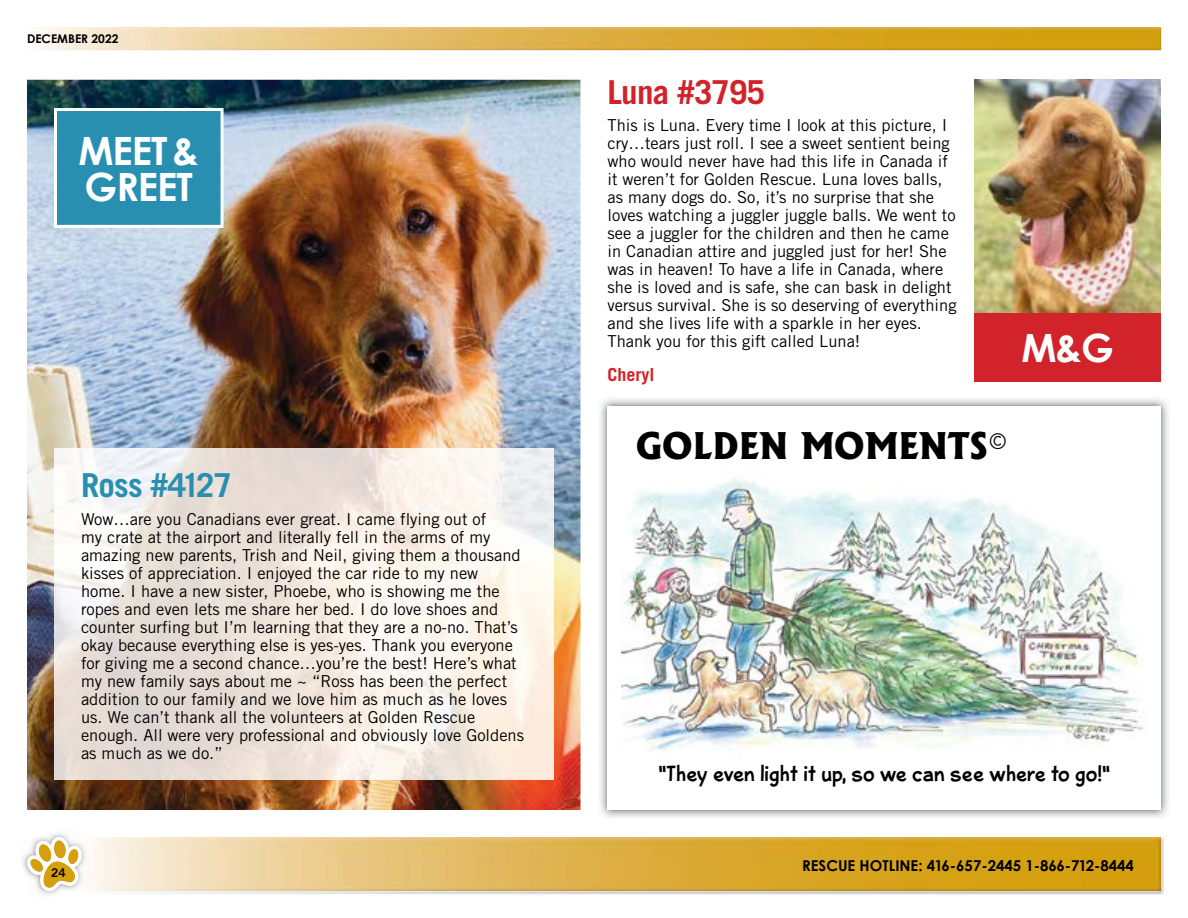
<style>
.page{position:relative;width:1188px;height:918px;background:#fff}
.page>*{position:absolute;margin:0;border:0;box-sizing:border-box;transform-origin:0 0}
.t1{font:700 39px/36px "Century Gothic";letter-spacing:-.025em;color:#fff}
.t2{font:800 35.1px "Albertus";color:#000}
.t3{font:700 33px "Trade Gothic LT Std";letter-spacing:-.025em;color:#298fb1}
.t4{font:700 33px "Trade Gothic LT Std";letter-spacing:-.025em;color:#d2232a}
.t5{font:21px "Bleeker";letter-spacing:.04em;color:#000}
.t6{font:700 18px "Trade Gothic LT Std";color:#d2232a}
.t7{font:16.5px/18px "Trade Gothic LT Std";color:#000}
.t8{font:700 15px "Century Gothic";color:#000}
.t9{font:700 12px "Century Gothic";color:#000}
.t10{font:12px "Trade Gothic LT Std Bd 2";color:#000}
</style>
<div class="page">
<img style="left:37px;top:49px;width:1125px;height:2px">
<img style="left:38px;top:27px;width:1123px;height:22px">
<img style="left:42px;top:835px;width:33px;height:1px">
<img style="left:96px;top:836px;width:1068px;height:56px">
<img style="left:25px;top:836px;width:45px;height:41px">
<img style="left:96px;top:837px;width:1065px;height:54px">
<img style="left:82px;top:837px;width:14px;height:54px">
<img style="left:27px;top:837px;width:55px;height:54px">
<img style="left:30px;top:840px;width:49px;height:48px">
<img style="left:600px;top:399px;width:568px;height:419px">
<div style="left:608px;top:406px;width:553px;height:404px;background:#fff"></div>
<img style="left:621px;top:478px;width:523px;height:272px">
<img style="left:27px;top:80px;width:553px;height:730px">
<svg style="left:54px;top:108px;width:170px;height:120px;background:#3997b7"></svg>
<img style="left:54px;top:448px;width:500px;height:332px">
<img style="left:974px;top:80px;width:187px;height:233px">
<div style="left:974px;top:313px;width:187px;height:69px;background:#d2232a"></div>
<p class="t9" style="left:27px;top:31px;width:93px">DECEMBER 2022</p>
<h1 class="t1" style="left:78px;top:132px;width:122px">MEET &amp;<br>GREET</h1>
<h3 class="t3" style="left:81px;top:465px;width:153px">Ross #4127</h3>
<p class="t7" style="left:81px;top:510px;width:445px">Wow…are you Canadians ever great. I came flying out of<br>my crate at the airport and literally fell in the arms of my amazing new parents, Trish and Neil, giving them a thousand kisses of appreciation. I enjoyed the car ride to my new home. I have a new sister, Phoebe, who is showing me the ropes and even lets me share her bed. I do love shoes and counter surfing but I’m learning that they are a no-no. That’s okay because everything else is yes-yes. Thank you everyone for giving me a second chance…you’re the best! Here’s what my new family says about me ~ “Ross has been the perfect addition to our family and we love him as much as he loves us. We can’t thank all the volunteers at Golden Rescue enough. All were very professional and obviously love Goldens as much as we do.”</p>
<p class="t10" style="left:51px;top:865px;width:16px">24</p>
<h3 class="t4" style="left:608px;top:72px;width:159px">Luna #3795</h3>
<p class="t7" style="left:608px;top:116px;width:351px">This is Luna. Every time I look at this picture, I cry…tears just roll. I see a sweet sentient being who would never have had this life in Canada if it weren’t for Golden Rescue. Luna loves balls, as many dogs do. So, it’s no surprise that she loves watching a juggler juggle balls. We went to see a juggler for the children and then he came in Canadian attire and juggled just for her! She was in heaven! To have a life in Canada, where she is loved and is safe, she can bask in delight versus survival. She is so deserving of everything and she lives life with a sparkle in her eyes.<br>Thank you for this gift called Luna!</p>
<p class="t6" style="left:608px;top:364px;width:48px">Cheryl</p>
<h1 class="t1" style="left:1021px;top:329px;width:94px">M&amp;G</h1>
<h2 class="t2" style="left:636px;top:423px;width:370px">GOLDEN MOMENTS©</h2>
<p class="t5" style="left:659px;top:762px;width:452px">"They even light it up, so we can see where to go!"</p>
<p class="t8" style="left:802px;top:856px;width:333px">RESCUE HOTLINE: 416-657-2445 1-866-712-8444</p>
</div>
